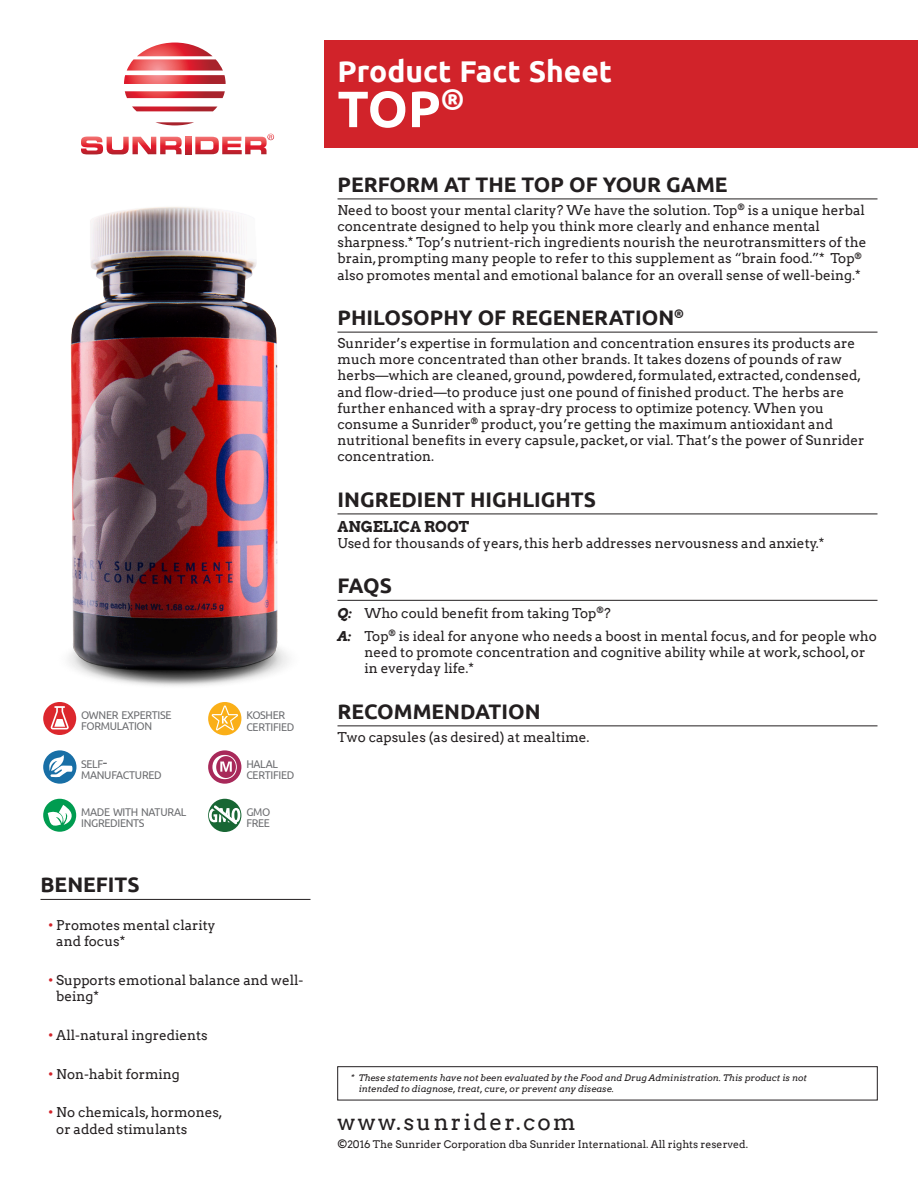
<style>
.page{position:relative;width:918px;height:1188px;background:#fff}
.page>*{position:absolute;margin:0;border:0;box-sizing:border-box;transform-origin:0 0}
.t1{font:700 51px "Ubuntu";color:#fff}
.t2{font:700 30px "Ubuntu";color:#fff}
.t3{font:22.5px "Arvo";letter-spacing:.1em;color:#231f20}
.t4{font:700 21px "Ubuntu";color:#231f20}
.t5{font:700 15px "Arvo";color:#231f20}
.t6{font:13.5px/16.2px "Arvo";color:#231f20}
.t7{font:11.25px/11.4px "Ubuntu";letter-spacing:-.03em;color:#6c6d70;scale:.95 1}
.t8{font:10.5px "Arvo";color:#231f20}
.t9{font:italic 9px/10.8px "Arvo";color:#231f20}
.s1{font-size:16.05px}
.s2{color:#d1232a}
.s3{font-weight:700;font-style:italic}
</style>
<div class="page">
<img style="left:50px;top:207px;width:293px;height:501px">
<hr style="left:40px;top:899px;width:270px;height:1px;background:#231f20">
<hr style="left:338px;top:199px;width:540px;height:1px;background:#231f20">
<hr style="left:338px;top:332px;width:540px;height:1px;background:#231f20">
<hr style="left:338px;top:514px;width:540px;height:1px;background:#231f20">
<hr style="left:338px;top:600px;width:540px;height:1px;background:#231f20">
<hr style="left:338px;top:725px;width:540px;height:1px;background:#231f20">
<div style="left:324px;top:40px;width:594px;height:108px;background:#d1232a"></div>
<svg style="left:124px;top:43px;width:102px;height:41px"></svg>
<svg style="left:125px;top:91px;width:100px;height:7px"></svg>
<svg style="left:132px;top:106px;width:85px;height:5px"></svg>
<svg style="left:155px;top:122px;width:39px;height:3px"></svg>
<svg style="left:81px;top:137px;width:101px;height:17px"></svg>
<svg style="left:186px;top:137px;width:5px;height:17px"></svg>
<svg style="left:195px;top:134px;width:79px;height:20px"></svg>
<div style="left:43px;top:799px;width:33px;height:33px;background:#009c50;border-radius:50%"></div>
<svg style="left:48px;top:805px;width:26px;height:21px"></svg>
<div style="left:43px;top:702px;width:33px;height:33px;background:#dc272d;border-radius:50%"></div>
<svg style="left:51px;top:706px;width:18px;height:23px"></svg>
<div style="left:43px;top:750px;width:33px;height:34px;background:#186fa6;border-radius:50%"></div>
<svg style="left:47px;top:755px;width:26px;height:22px"></svg>
<svg style="left:208px;top:750px;width:33px;height:34px"></svg>
<svg style="left:212px;top:755px;width:25px;height:24px"></svg>
<div style="left:208px;top:799px;width:33px;height:33px;background:#186734;border-radius:50%"></div>
<svg style="left:209px;top:805px;width:31px;height:20px"></svg>
<div style="left:208px;top:702px;width:33px;height:33px;background:#faaf18;border-radius:50%"></div>
<svg style="left:212px;top:705px;width:26px;height:25px"></svg>
<div style="left:338px;top:1066px;width:540px;height:34px;border:1px solid #231f20"></div>
<p class="t7" style="left:81px;top:709px;width:97px">OWNER EXPERTISE<br>FORMULATION</p>
<p class="t7" style="left:81px;top:757px;width:86px">SELF<span class="s1">-<br></span>MANUFACTURED</p>
<p class="t7" style="left:246px;top:757px;width:52px">HALAL<br>CERTIFIED</p>
<p class="t7" style="left:246px;top:806px;width:27px">GMO<br>FREE</p>
<p class="t7" style="left:246px;top:709px;width:52px">KOSHER<br>CERTIFIED</p>
<p class="t7" style="left:81px;top:806px;width:112px">MADE WITH NATURAL<br>INGREDIENTS</p>
<p class="t4" style="left:40px;top:872px;width:101px">BENEFITS</p>
<p class="t6" style="left:56px;top:917px;width:161px;text-indent:-8px"><span class="s2">•</span> Promotes mental clarity and focus*</p>
<p class="t6" style="left:56px;top:972px;width:249px;text-indent:-8px"><span class="s2">•</span> Supports emotional balance and well&shy;being*</p>
<p class="t6" style="left:48px;top:1027px;width:161px"><span class="s2">•</span> All-natural ingredients</p>
<p class="t6" style="left:48px;top:1066px;width:133px"><span class="s2">•</span> Non-habit forming</p>
<p class="t6" style="left:56px;top:1105px;width:168px;text-indent:-8px"><span class="s2">•</span> No chemicals, hormones, or added stimulants</p>
<p class="t2" style="left:338px;top:53px;width:276px">Product Fact Sheet</p>
<p class="t1" style="left:338px;top:78px;width:128px">TOP<sup>®</sup></p>
<p class="t4" style="left:338px;top:172px;width:392px">PERFORM AT THE TOP OF YOUR GAME</p>
<p class="t6" style="left:338px;top:202px;width:530px">Need to boost your mental clarity? We have the solution. Top<sup>®</sup> is a unique herbal concentrate designed to help you think more clearly and enhance mental sharpness.* Top’s nutrient-rich ingredients nourish the neurotransmitters of the brain, prompting many people to refer to this supplement as “brain food.”* Top<sup>® </sup>also promotes mental and emotional balance for an overall sense of well-being.*</p>
<p class="t4" style="left:338px;top:305px;width:348px">PHILOSOPHY OF REGENERATION<sup>®</sup></p>
<p class="t6" style="left:338px;top:335px;width:529px">Sunrider’s expertise in formulation and concentration ensures its products are much more concentrated than other brands. It takes dozens of pounds of raw herbs—which are cleaned, ground, powdered, formulated, extracted, condensed, and flow-dried—to produce just one pound of finished product. The herbs are further enhanced with a spray-dry process to optimize potency. When you consume a Sunrider<sup>®</sup> product, you’re getting the maximum antioxidant and nutritional benefits in every capsule, packet, or vial. That’s the power of Sunrider concentration.</p>
<p class="t4" style="left:338px;top:487px;width:260px">INGREDIENT HIGHLIGHTS</p>
<p class="t5" style="left:338px;top:517px;width:133px">ANGELICA ROOT</p>
<p class="t6" style="left:338px;top:535px;width:489px">Used for thousands of years, this herb addresses nervousness and anxiety.*</p>
<p class="t4" style="left:338px;top:573px;width:56px">FAQS</p>
<p class="t6" style="left:338px;top:605px;width:275px"><span class="s3">Q:</span> Who could benefit from taking Top<sup>®</sup>?</p>
<p class="t6" style="left:364px;top:628px;width:514px;text-indent:-27px"><span class="s3">A:</span> Top<sup>®</sup> is ideal for anyone who needs a boost in mental focus, and for people who need to promote concentration and cognitive ability while at work, school, or in everyday life.*</p>
<p class="t4" style="left:338px;top:699px;width:205px">RECOMMENDATION</p>
<p class="t6" style="left:338px;top:729px;width:254px">Two capsules (as desired) at mealtime.</p>
<p class="t9" style="left:359px;top:1072px;width:450px;text-indent:-8px">* These statements have not been evaluated by the Food and Drug Administration. This product is not intended to diagnose, treat, cure, or prevent any disease.</p>
<p class="t3" style="left:338px;top:1109px;width:240px">www.sunrider.com</p>
<p class="t8" style="left:338px;top:1138px;width:412px">©2016 The Sunrider Corporation dba Sunrider International. All rights reserved.</p>
</div>
